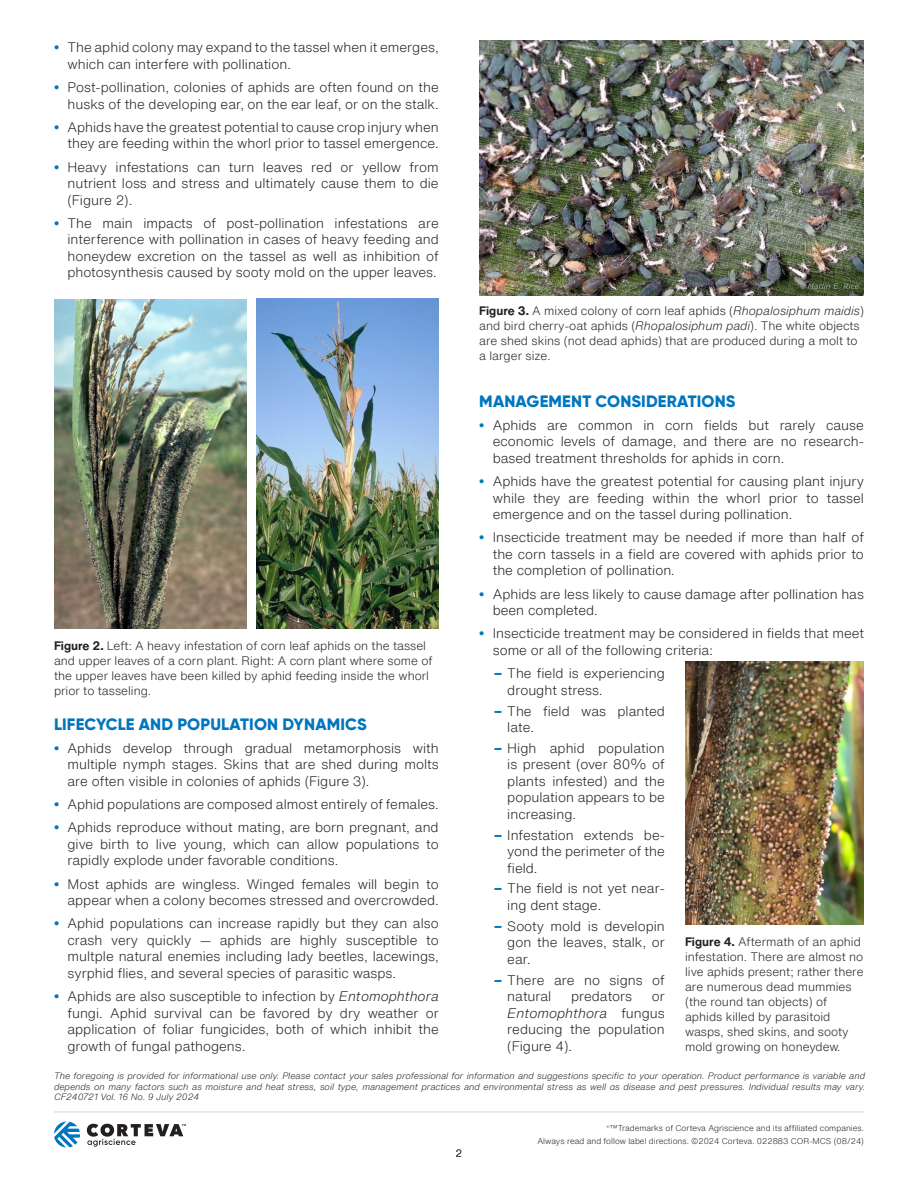
<style>
.page{position:relative;width:918px;height:1188px;background:#fff}
.page>*{position:absolute;margin:0;border:0;box-sizing:border-box;transform-origin:0 0}
.MCS_CB_-_Heading__11pt_GE-CAPs{font:800 16.5px "Gilroy";letter-spacing:.01em;color:#0076be}
.t1{font:300 13.5px/16.5px "Helvetica Now Text";color:#231f20;text-align:justify}
.MCS_CB_-_CF_caption{font:300 12px/15px "Helvetica Now Text";color:#231f20}
.t2{font:300 10.5px "Helvetica Now Text";color:#231f20}
.t3{font:italic 300 9px/10.5px "Helvetica Now Text";color:#231f20;text-align:justify}
.t4{font:300 8.25px "Helvetica Now Text";color:#231f20}
.s1{font-family:"Gilroy";font-weight:800;color:#0076be}
.s2{font-weight:700}
.s3{font-style:italic}
</style>
<div class="page">
<hr style="left:54px;top:1111px;width:810px;height:2px;background:#e2e4e2">
<img style="left:54px;top:299px;width:192px;height:330px">
<img style="left:256px;top:298px;width:183px;height:331px">
<img style="left:479px;top:40px;width:385px;height:255px">
<img style="left:685px;top:662px;width:179px;height:262px">
<svg style="left:54px;top:1122px;width:26px;height:26px"></svg>
<svg style="left:87px;top:1124px;width:99px;height:23px"></svg>
<p class="t1" style="left:68px;top:39px;width:373px;text-indent:-14px"><span class="s1">•</span> The aphid colony may expand to the tassel when it emerges, which can interfere with pollination.</p>
<p class="t1" style="left:54px;top:79px;width:386px;text-align:right"><span class="s1">•</span> Post-pollination, colonies of aphids are often found on the husks of the developing ear, on the ear leaf, or on the stalk.</p>
<p class="t1" style="left:54px;top:118px;width:386px;text-align:right"><span class="s1">•</span> Aphids have the greatest potential to cause crop injury when they are feeding within the whorl prior to tassel emergence.</p>
<p class="t1" style="left:68px;top:158px;width:373px;text-indent:-14px"><span class="s1">•</span> Heavy infestations can turn leaves red or yellow from nutrient loss and stress and ultimately cause them to die (Figure 2).</p>
<p class="t1" style="left:68px;top:214px;width:373px;text-indent:-14px"><span class="s1">•</span> The main impacts of post-pollination infestations are interference with pollination in cases of heavy feeding and honeydew excretion on the tassel as well as inhibition of photosynthesis caused by sooty mold on the upper leaves.</p>
<p class="MCS_CB_-_CF_caption" style="left:54px;top:638px;width:380px"><span class="s2">Figure 2.</span> Left: A heavy infestation of corn leaf aphids on the tassel and upper leaves of a corn plant. Right: A corn plant where some of the upper leaves have been killed by aphid feeding inside the whorl prior to tasseling.</p>
<p class="MCS_CB_-_Heading__11pt_GE-CAPs" style="left:54px;top:713px;width:314px">LIFECYCLE AND POPULATION DYNAMICS</p>
<p class="t1" style="left:68px;top:739px;width:373px;text-indent:-14px"><span class="s1">•</span> Aphids develop through gradual metamorphosis with multiple nymph stages. Skins that are shed during molts are often visible in colonies of aphids (Figure 3).</p>
<p class="t1" style="left:54px;top:796px;width:386px"><span class="s1">•</span> Aphid populations are composed almost entirely of females.</p>
<p class="t1" style="left:68px;top:819px;width:373px;text-indent:-14px"><span class="s1">•</span> Aphids reproduce without mating, are born pregnant, and give birth to live young, which can allow populations to rapidly explode under favorable conditions.</p>
<p class="t1" style="left:54px;top:875px;width:386px;text-align:right"><span class="s1">•</span> Most aphids are wingless. Winged females will begin to appear when a colony becomes stressed and overcrowded.</p>
<p class="t1" style="left:68px;top:915px;width:373px;text-indent:-14px"><span class="s1">•</span> Aphid populations can increase rapidly but they can also crash very quickly — aphids are highly susceptible to multple natural enemies including lady beetles, lacewings, syrphid flies, and several species of parasitic wasps.</p>
<p class="t1" style="left:68px;top:988px;width:373px;text-indent:-14px"><span class="s1">•</span> Aphids are also susceptible to infection by <span class="s3">Entomophthora </span>fungi. Aphid survival can be favored by dry weather or application of foliar fungicides, both of which inhibit the growth of fungal pathogens.</p>
<p class="MCS_CB_-_CF_caption" style="left:479px;top:302px;width:386px"><span class="s2">Figure 3.</span> A mixed colony of corn leaf aphids (<span class="s3">Rhopalosiphum maidis</span>) and bird cherry-oat aphids (<span class="s3">Rhopalosiphum padi</span>). The white objects are shed skins (not dead aphids) that are produced during a molt to a larger size.</p>
<p class="MCS_CB_-_Heading__11pt_GE-CAPs" style="left:479px;top:391px;width:258px">MANAGEMENT CONSIDERATIONS</p>
<p class="t1" style="left:493px;top:416px;width:373px;text-indent:-14px"><span class="s1">•</span> Aphids are common in corn fields but rarely cause economic levels of damage, and there are no research&shy;based treatment thresholds for aphids in corn.</p>
<p class="t1" style="left:493px;top:473px;width:373px;text-indent:-14px"><span class="s1">•</span> Aphids have the greatest potential for causing plant injury while they are feeding within the whorl prior to tassel emergence and on the tassel during pollination.</p>
<p class="t1" style="left:493px;top:529px;width:373px;text-indent:-14px"><span class="s1">•</span> Insecticide treatment may be needed if more than half of the corn tassels in a field are covered with aphids prior to the completion of pollination.</p>
<p class="t1" style="left:493px;top:585px;width:373px;text-indent:-14px"><span class="s1">•</span> Aphids are less likely to cause damage after pollination has been completed.</p>
<p class="t1" style="left:493px;top:625px;width:373px;text-indent:-14px"><span class="s1">•</span> Insecticide treatment may be considered in fields that meet some or all of the following criteria:</p>
<p class="t1" style="left:507px;top:665px;width:159px;text-indent:-14px"><span class="s1">–</span> The field is experiencing drought stress.</p>
<p class="t1" style="left:507px;top:702px;width:159px;text-indent:-14px"><span class="s1">–</span> The field was planted late.</p>
<p class="t1" style="left:507px;top:739px;width:159px;text-indent:-14px"><span class="s1">–</span> High aphid population is present (over 80% of plants infested) and the population appears to be increasing.</p>
<p class="t1" style="left:507px;top:826px;width:159px;text-indent:-14px"><span class="s1">–</span> Infestation extends be&shy;yond the perimeter of the field.</p>
<p class="t1" style="left:507px;top:880px;width:159px;text-indent:-14px"><span class="s1">–</span> The field is not yet near&shy;ing dent stage.</p>
<p class="t1" style="left:507px;top:917px;width:159px;text-indent:-14px"><span class="s1">–</span> Sooty mold is developin gon the leaves, stalk, or ear.</p>
<p class="t1" style="left:507px;top:971px;width:159px;text-indent:-14px"><span class="s1">–</span> There are no signs of natural</p>
<p class="MCS_CB_-_CF_caption" style="left:685px;top:933px;width:180px"><span class="s2">Figure 4.</span> Aftermath of an aphid infestation. There are almost no live aphids present; rather there are numerous dead mummies (the round tan objects) of aphids killed by parasitoid wasps, shed skins, and sooty mold growing on honeydew.</p>
<p class="t1" style="left:571px;top:988px;width:63px">predators</p>
<p class="t1" style="left:507px;top:988px;width:159px;text-indent:145px">or <span class="s3">Entomophthora</span> fungus reducing the population (Figure 4).</p>
<p class="t3" style="left:54px;top:1070px;width:813px">The foregoing is provided for informational use only. Please contact your sales professional for information and suggestions specific to your operation. Product performance is variable and depends on many factors such as moisture and heat stress, soil type, management practices and environmental stress as well as disease and pest pressures. Individual results may vary.<br>CF240721 Vol. 16 No. 9 July 2024</p>
<p class="t2" style="left:456px;top:1145px;width:8px">2</p>
<p class="t4" style="left:607px;top:1122px;width:259px"><sup>®</sup>™Trademarks of Corteva Agriscience and its affiliated companies.</p>
<p class="t4" style="left:537px;top:1135px;width:328px">Always read and follow label directions. ©2024 Corteva. 022883 COR-MCS (08/24)</p>
</div>
